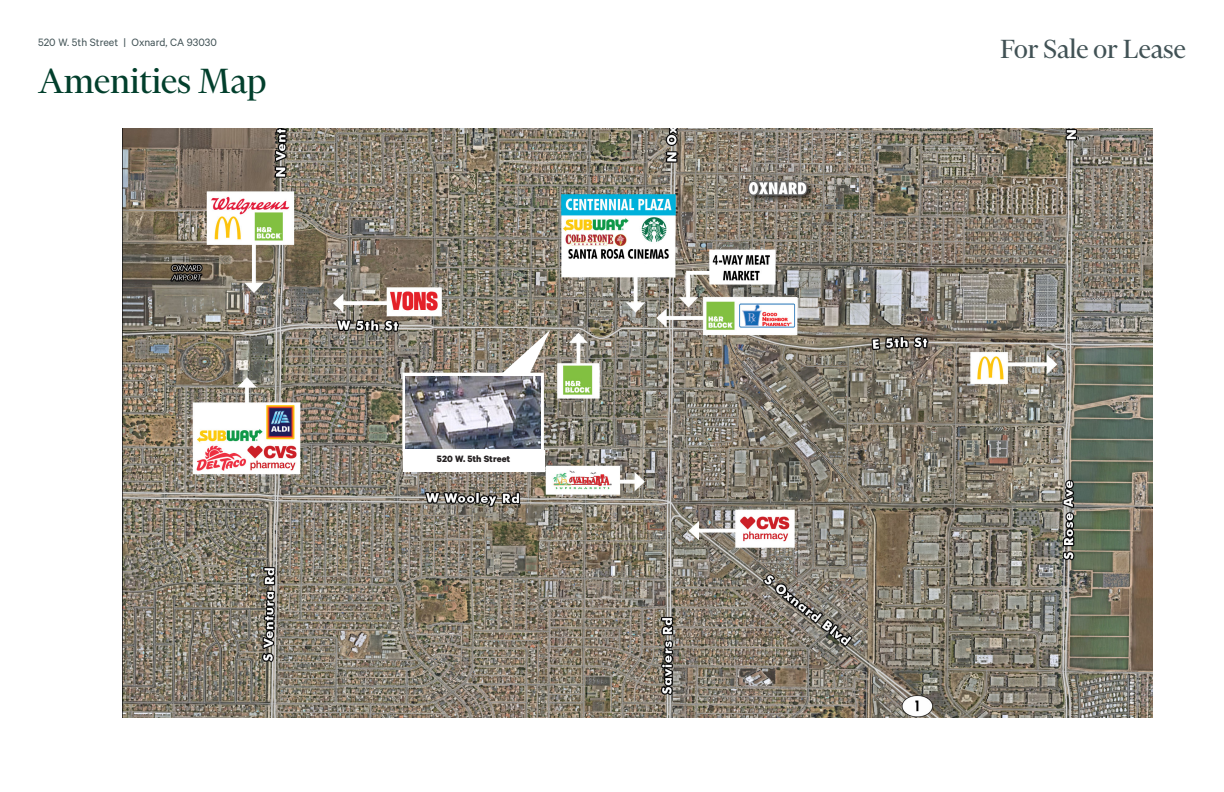
<style>
.page{position:relative;width:1224px;height:792px;background:#fff}
.page>*{position:absolute;margin:0;border:0;box-sizing:border-box;transform-origin:0 0}
.Heading_Small{font:40px "Financier Display";color:#023f2c}
.t1{font:30px "Financier Display";color:#415255}
.t2{font:12px "Calibre";color:#415255}
.t3{font:700 10.3px "Calibre";color:#231f20}
</style>
<div class="page">
<img style="left:123px;top:128px;width:1029px;height:589px">
<div style="left:403px;top:450px;width:141px;height:22px;background:#fff"></div>
<svg style="left:402px;top:330px;width:148px;height:121px"></svg>
<img style="left:406px;top:377px;width:135px;height:72px">
<p class="t2" style="left:38px;top:35px;width:180px">520 W. 5th Street | Oxnard, CA 93030</p>
<p class="Heading_Small" style="left:38px;top:60px;width:230px">Amenities Map</p>
<p class="t3" style="left:437px;top:453px;width:75px">520 W. 5th Street</p>
<p class="t1" style="left:1000px;top:33px;width:187px">For Sale or Lease</p>
</div>
